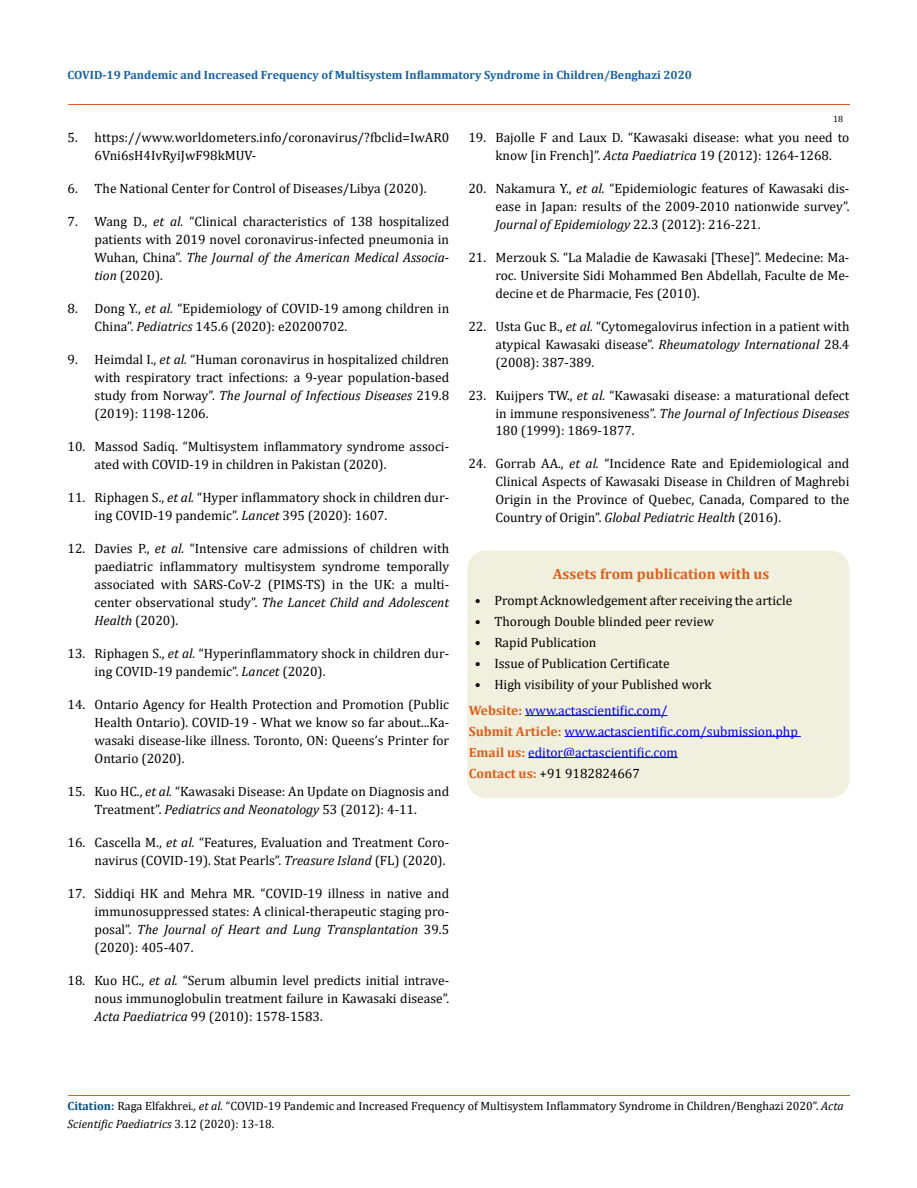
<style>
.page{position:relative;width:917px;height:1188px;background:#fff}
.page>*{position:absolute;margin:0;border:0;box-sizing:border-box;transform-origin:0 0}
.t1{font:700 15px "Cambria";color:#e05d1a}
.t2{font:13.5px/18px "Cambria";color:#000;text-align:justify}
.t3{font:13.5px/21px "Cambria";color:#00f}
.t4{font:12px/18px "Cambria";color:#000}
.t5{font:700 12px "Cambria";color:#1560a6}
.t6{font:9px "Cambria";color:#000}
.s1{font-style:italic}
.s2{font-weight:700;color:#e05d1a}
.s3{color:#000}
.s4{font-weight:700;color:#035089}
</style>
<div class="page">
<div style="left:468px;top:551px;width:380px;height:246px;background:#f1f0de;border-radius:18px"></div>
<div style="left:467px;top:550px;width:382px;height:248px;border:2px solid #f1f0de;border-radius:18px"></div>
<hr style="left:525px;top:715px;width:142px;height:1px;background:#00f">
<hr style="left:564px;top:736px;width:236px;height:1px;background:#00f">
<hr style="left:528px;top:757px;width:149px;height:1px;background:#00f">
<hr style="left:68px;top:104px;width:781px;height:1px;background:#e05d1a">
<hr style="left:68px;top:1095px;width:781px;height:1px;background:#e05d1a">
<p class="t5" style="left:68px;top:67px;width:626px">COVID-19 Pandemic and Increased Frequency of Multisystem Inflammatory Syndrome in Children/Benghazi 2020</p>
<p class="t6" style="left:833px;top:114px;width:11px">18</p>
<p class="t2" style="left:94px;top:128px;width:356px;text-indent:-27px">5. https://www.worldometers.info/coronavirus/?fbclid=IwAR0<br>6Vni6sH4IvRyiJwF98kMUV-</p>
<p class="t2" style="left:68px;top:179px;width:360px">6. The National Center for Control of Diseases/Libya (2020).</p>
<p class="t2" style="left:94px;top:212px;width:356px;text-indent:-27px">7. Wang D., <span class="s1">et al.</span> “Clinical characteristics of 138 hospitalized patients with 2019 novel coronavirus-infected pneumonia in Wuhan, China”. <span class="s1">The Journal of the American Medical Associa&shy;tion</span> (2020).</p>
<p class="t2" style="left:94px;top:299px;width:356px;text-indent:-27px">8. Dong Y., <span class="s1">et al.</span> “Epidemiology of COVID-19 among children in<br>China”. <span class="s1">Pediatrics</span> 145.6 (2020): e20200702.</p>
<p class="t2" style="left:94px;top:350px;width:356px;text-indent:-27px">9. Heimdal I., <span class="s1">et al.</span> “Human coronavirus in hospitalized children with respiratory tract infections: a 9-year population-based study from Norway”. <span class="s1">The Journal of Infectious Diseases</span> 219.8 (2019): 1198-1206.</p>
<p class="t2" style="left:94px;top:437px;width:356px;text-indent:-27px">10. Massod Sadiq. “Multisystem inflammatory syndrome associ&shy;ated with COVID-19 in children in Pakistan (2020).</p>
<p class="t2" style="left:94px;top:488px;width:356px;text-indent:-27px">11. Riphagen S., <span class="s1">et al.</span> “Hyper inflammatory shock in children dur&shy;ing COVID-19 pandemic”. <span class="s1">Lancet</span> 395 (2020): 1607.</p>
<p class="t2" style="left:94px;top:539px;width:356px;text-indent:-27px">12. Davies P., <span class="s1">et al.</span> “Intensive care admissions of children with paediatric inflammatory multisystem syndrome temporally associated with SARS-CoV-2 (PIMS-TS) in the UK: a multi&shy;center observational study”. <span class="s1">The Lancet Child and Adolescent Health</span> (2020).</p>
<p class="t2" style="left:94px;top:644px;width:356px;text-indent:-27px">13. Riphagen S., <span class="s1">et al.</span> “Hyperinflammatory shock in children dur&shy;ing COVID-19 pandemic”. <span class="s1">Lancet</span> (2020).</p>
<p class="t2" style="left:94px;top:695px;width:356px;text-indent:-27px">14. Ontario Agency for Health Protection and Promotion (Public Health Ontario). COVID-19 - What we know so far about...Ka&shy;wasaki disease-like illness. Toronto, ON: Queens’s Printer for Ontario (2020).</p>
<p class="t2" style="left:68px;top:782px;width:383px;text-align:center">15. Kuo HC., <span class="s1">et al.</span> “Kawasaki Disease: An Update on Diagnosis and<br>Treatment”. <span class="s1">Pediatrics and Neonatology</span> 53 (2012): 4-11.</p>
<p class="t2" style="left:68px;top:833px;width:383px;text-align:right">16. Cascella M., <span class="s1">et al.</span> “Features, Evaluation and Treatment Coro&shy;navirus (COVID-19). Stat Pearls”. <span class="s1">Treasure Island</span> (FL) (2020).</p>
<p class="t2" style="left:94px;top:884px;width:356px;text-indent:-27px">17. Siddiqi HK and Mehra MR. “COVID-19 illness in native and immunosuppressed states: A clinical-therapeutic staging pro&shy;posal”. <span class="s1">The Journal of Heart and Lung Transplantation</span> 39.5 (2020): 405-407.</p>
<p class="t2" style="left:94px;top:971px;width:356px;text-indent:-27px">18. Kuo HC., <span class="s1">et al.</span> “Serum albumin level predicts initial intrave&shy;nous immunoglobulin treatment failure in Kawasaki disease”.<br><span class="s1">Acta Paediatrica</span> 99 (2010): 1578-1583.</p>
<p class="t2" style="left:495px;top:128px;width:355px;text-indent:-27px">19. Bajolle F and Laux D. “Kawasaki disease: what you need to know [in French]”. <span class="s1">Acta Paediatrica</span> 19 (2012): 1264-1268.</p>
<p class="t2" style="left:495px;top:179px;width:355px;text-indent:-27px">20. Nakamura Y., <span class="s1">et al.</span> “Epidemiologic features of Kawasaki dis&shy;ease in Japan: results of the 2009-2010 nationwide survey”.<br><span class="s1">Journal of Epidemiology</span> 22.3 (2012): 216-221.</p>
<p class="t2" style="left:495px;top:248px;width:355px;text-indent:-27px">21. Merzouk S. “La Maladie de Kawasaki [These]”. Medecine: Ma&shy;roc. Universite Sidi Mohammed Ben Abdellah, Faculte de Me&shy;decine et de Pharmacie, Fes (2010).</p>
<p class="t2" style="left:495px;top:317px;width:355px;text-indent:-27px">22. Usta Guc B., <span class="s1">et al.</span> “Cytomegalovirus infection in a patient with atypical Kawasaki disease”. <span class="s1">Rheumatology International</span> 28.4 (2008): 387-389.</p>
<p class="t2" style="left:495px;top:386px;width:355px;text-indent:-27px">23. Kuijpers TW., <span class="s1">et al.</span> “Kawasaki disease: a maturational defect in immune responsiveness”. <span class="s1">The Journal of Infectious Diseases </span>180 (1999): 1869-1877.</p>
<p class="t2" style="left:495px;top:455px;width:355px;text-indent:-27px">24. Gorrab AA., <span class="s1">et al.</span> “Incidence Rate and Epidemiological and Clinical Aspects of Kawasaki Disease in Children of Maghrebi Origin in the Province of Quebec, Canada, Compared to the Country of Origin”. <span class="s1">Global Pediatric Health</span> (2016).</p>
<p class="t1" style="left:553px;top:564px;width:218px">Assets from publication with us</p>
<p class="t2" style="left:475px;top:591px;width:319px">• Prompt Acknowledgement after receiving the article</p>
<p class="t2" style="left:475px;top:612px;width:240px">• Thorough Double blinded peer review</p>
<p class="t2" style="left:475px;top:633px;width:123px">• Rapid Publication</p>
<p class="t2" style="left:475px;top:654px;width:196px">• Issue of Publication Certificate</p>
<p class="t2" style="left:475px;top:675px;width:238px">• High visibility of your Published work</p>
<p class="t3" style="left:468px;top:700px;width:330px"><span class="s2">Website:</span> www.actascientific.com/<br><span class="s2">Submit Article:</span> www.actascientific.com/submission.php <span class="s2">Email us:</span> editor@actascientific.com<br><span class="s2">Contact us:</span> <span class="s3">+91 9182824667</span></p>
<p class="t4" style="left:68px;top:1097px;width:777px"><span class="s4">Citation:</span> Raga Elfakhrei<span class="s1">., et al.</span> “COVID-19 Pandemic and Increased Frequency of Multisystem Inflammatory Syndrome in Children/Benghazi 2020”. <span class="s1">Acta<br>Scientific Paediatrics</span> 3.12 (2020): 13-18.</p>
</div>
